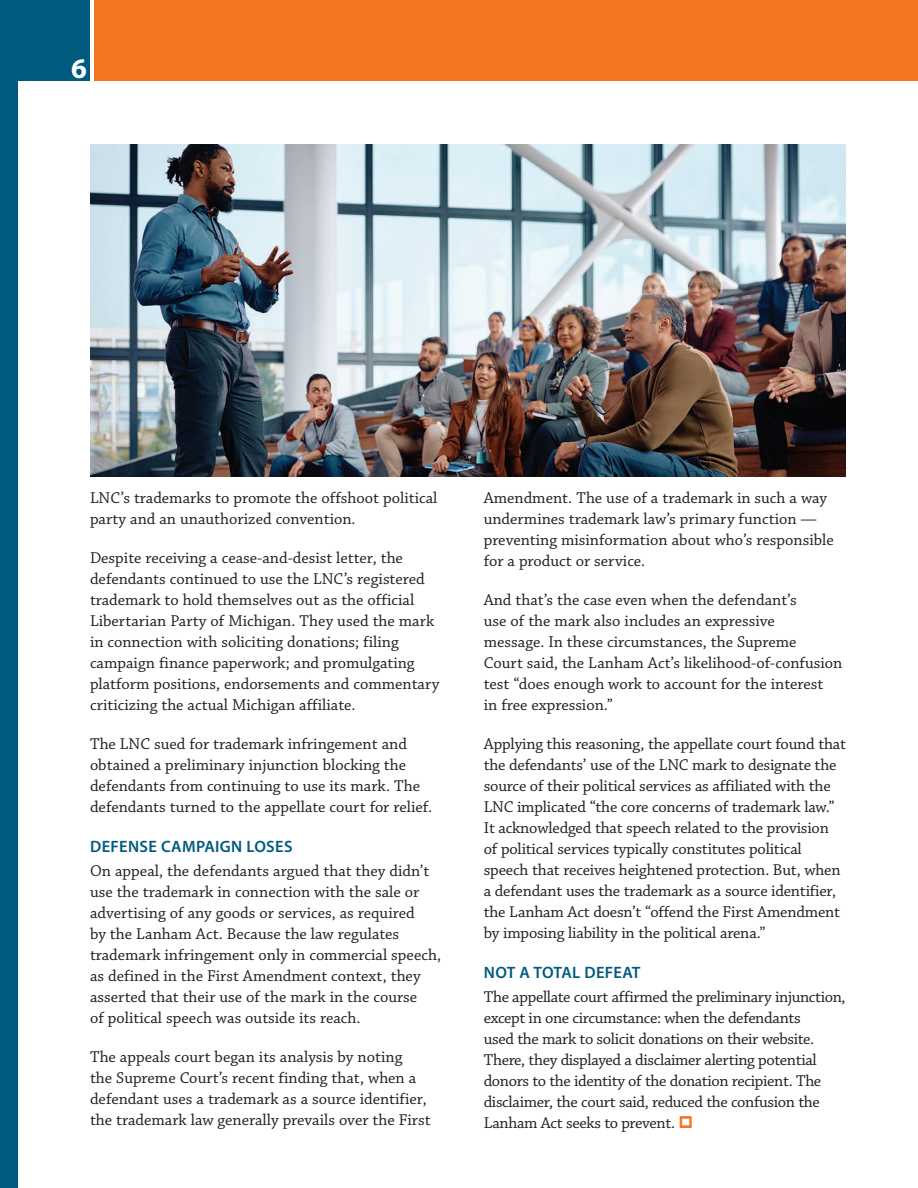
<style>
.page{position:relative;width:918px;height:1188px;background:#fff}
.page>*{position:absolute;margin:0;border:0;box-sizing:border-box;transform-origin:0 0}
.t1{font:700 28.5px "Myriad Pro";color:#fff}
.t2{font:16.5px/21px "Chaparral Pro";color:#231f20}
.t3{font:16.5px/21px "Chaparral Pro";letter-spacing:-.02em;color:#231f20}
.t4{font:600 16.5px "Myriad Pro";letter-spacing:.02em;color:#005b7f}
</style>
<div class="page">
<div style="left:94px;top:0;width:824px;height:81px;background:#f47521"></div>
<div style="left:0;top:0;width:90px;height:81px;background:#005b7f"></div>
<div style="left:0;top:72px;width:18px;height:1116px;background:#005b7f"></div>
<img style="left:90px;top:144px;width:756px;height:333px">
<h1 class="t1" style="left:71px;top:52px;width:17px">6</h1>
<p class="t2" style="left:90px;top:488px;width:349px">LNC’s trademarks to promote the offshoot political party and an unauthorized convention.</p>
<p class="t2" style="left:90px;top:548px;width:351px">Despite receiving a cease-and-desist letter, the defendants continued to use the LNC’s registered trademark to hold themselves out as the official Libertarian Party of Michigan. They used the mark in connection with soliciting donations; filing campaign finance paperwork; and promulgating platform positions, endorsements and commentary criticizing the actual Michigan affiliate.</p>
<p class="t2" style="left:90px;top:734px;width:344px">The LNC sued for trademark infringement and obtained a preliminary injunction blocking the defendants from continuing to use its mark. The defendants turned to the appellate court for relief.</p>
<p class="t4" style="left:90px;top:838px;width:204px">DEFENSE CAMPAIGN LOSES</p>
<p class="t2" style="left:90px;top:861px;width:353px">On appeal, the defendants argued that they didn’t use the trademark in connection with the sale or advertising of any goods or services, as required<br>by the Lanham Act. Because the law regulates trademark infringement only in commercial speech, as defined in the First Amendment context, they asserted that their use of the mark in the course<br>of political speech was outside its reach.</p>
<p class="t2" style="left:90px;top:1047px;width:342px">The appeals court began its analysis by noting<br>the Supreme Court’s recent finding that, when a defendant uses a trademark as a source identifier, the trademark law generally prevails over the First</p>
<p class="t2" style="left:484px;top:488px;width:351px">Amendment. The use of a trademark in such a way undermines trademark law’s primary function — preventing misinformation about who’s responsible for a product or service.</p>
<p class="t2" style="left:484px;top:590px;width:360px">And that’s the case even when the defendant’s<br>use of the mark also includes an expressive<br>message. In these circumstances, the Supreme<br>Court said, the Lanham Act’s likelihood-of-confusion test “does enough work to account for the interest<br>in free expression.”</p>
<p class="t2" style="left:484px;top:734px;width:364px">Applying this reasoning, the appellate court found that the defendants’ use of the LNC mark to designate the source of their political services as affiliated with the LNC implicated “the core concerns of trademark law.” It acknowledged that speech related to the provision of political services typically constitutes political speech that receives heightened protection. But, when a defendant uses the trademark as a source identifier, the Lanham Act doesn’t “offend the First Amendment by imposing liability in the political arena.”</p>
<p class="t4" style="left:484px;top:964px;width:158px">NOT A TOTAL DEFEAT</p>
<p class="t3" style="left:484px;top:987px;width:363px">The appellate court affirmed the preliminary injunction, except in one circumstance: when the defendants<br>used the mark to solicit donations on their website.<br>There, they displayed a disclaimer alerting potential donors to the identity of the donation recipient. The disclaimer, the court said, reduced the confusion the Lanham Act seeks to prevent.</p>
</div>
